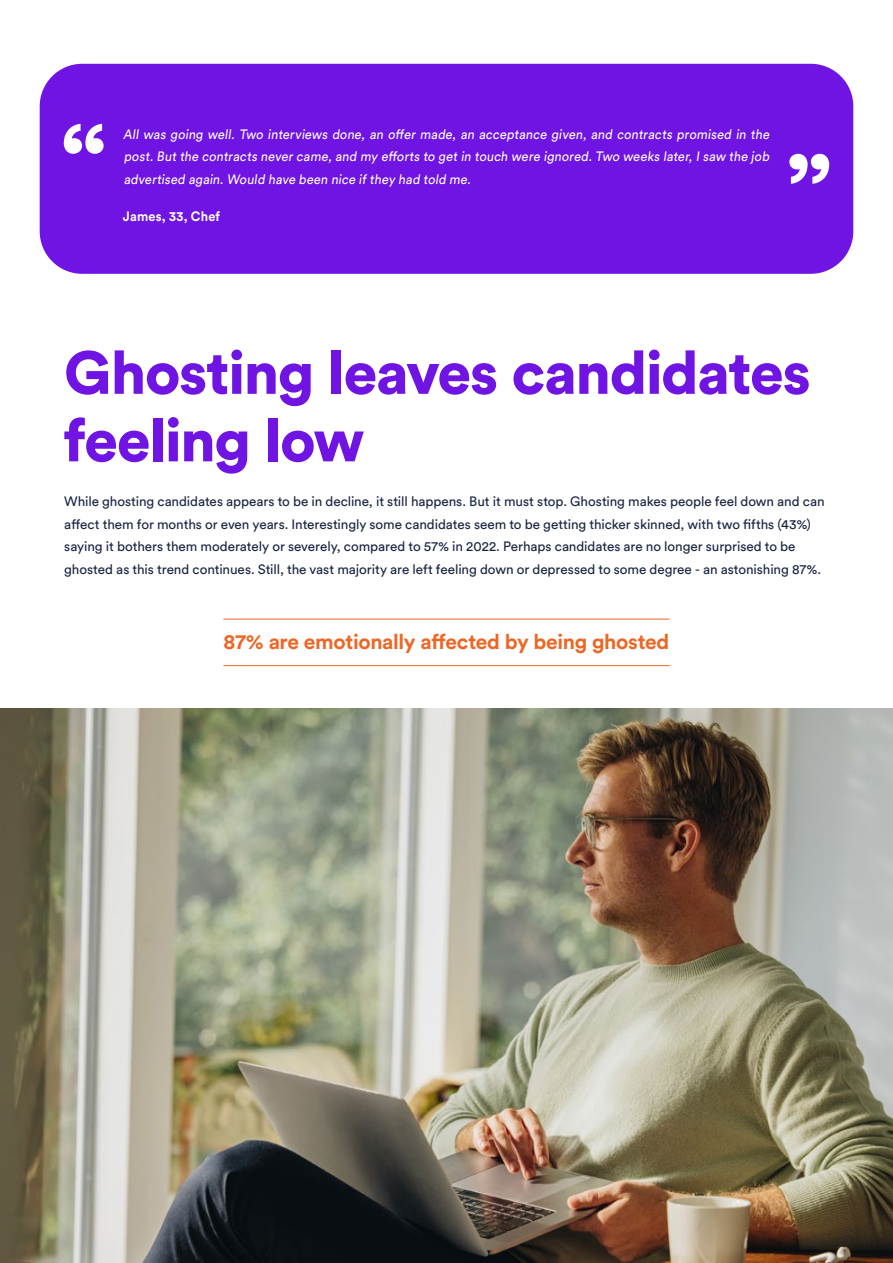
<style>
.page{position:relative;width:893px;height:1263px;background:#fff}
.page>*{position:absolute;margin:0;border:0;box-sizing:border-box;transform-origin:0 0}
.t1{font:900 60px/67.5px "Circular Std";letter-spacing:-.025em;color:#6f14e3}
.t2{font:700 21px "Circular Std";letter-spacing:-.015em;color:#ec6725}
.t3{font:13.5px/22.5px "Circular Std";letter-spacing:-.005em;color:#192441}
.t4{font:13.5px/22.5px "Circular Std";color:#fff;text-align:justify;scale:.94 1}
.t5{font:700 13.5px "Circular Std";letter-spacing:.015em;color:#fff;scale:.94 1}
</style>
<div class="page">
<div style="left:40px;top:64px;width:813px;height:210px;background:#6f14e3;border-radius:43px"></div>
<svg style="left:64px;top:124px;width:40px;height:30px"></svg>
<svg style="left:789px;top:154px;width:40px;height:30px"></svg>
<img style="left:0;top:709px;width:893px;height:554px">
<hr style="left:223px;top:665px;width:447px;height:1px;background:#ec6725">
<hr style="left:223px;top:619px;width:447px;height:1px;background:#ec6725">
<p class="t4" style="left:123px;top:123px;width:691px">All was going well. Two interviews done, an offer made, an acceptance given, and contracts promised in the post. But the contracts never came, and my efforts to get in touch were ignored. Two weeks later, I saw the job advertised again. Would have been nice if they had told me.</p>
<p class="t5" style="left:123px;top:208px;width:105px">James, 33, Chef</p>
<h1 class="t1" style="left:64px;top:338px;width:748px">Ghosting leaves candidates feeling low</h1>
<p class="t3" style="left:64px;top:490px;width:762px">While ghosting candidates appears to be in decline, it still happens. But it must stop. Ghosting makes people feel down and can affect them for months or even years. Interestingly some candidates seem to be getting thicker skinned, with two fifths (43%) saying it bothers them moderately or severely, compared to 57% in 2022. Perhaps candidates are no longer surprised to be ghosted as this trend continues. Still, the vast majority are left feeling down or depressed to some degree - an astonishing 87%.</p>
<h2 class="t2" style="left:223px;top:628px;width:447px">87% are emotionally affected by being ghosted</h2>
</div>
